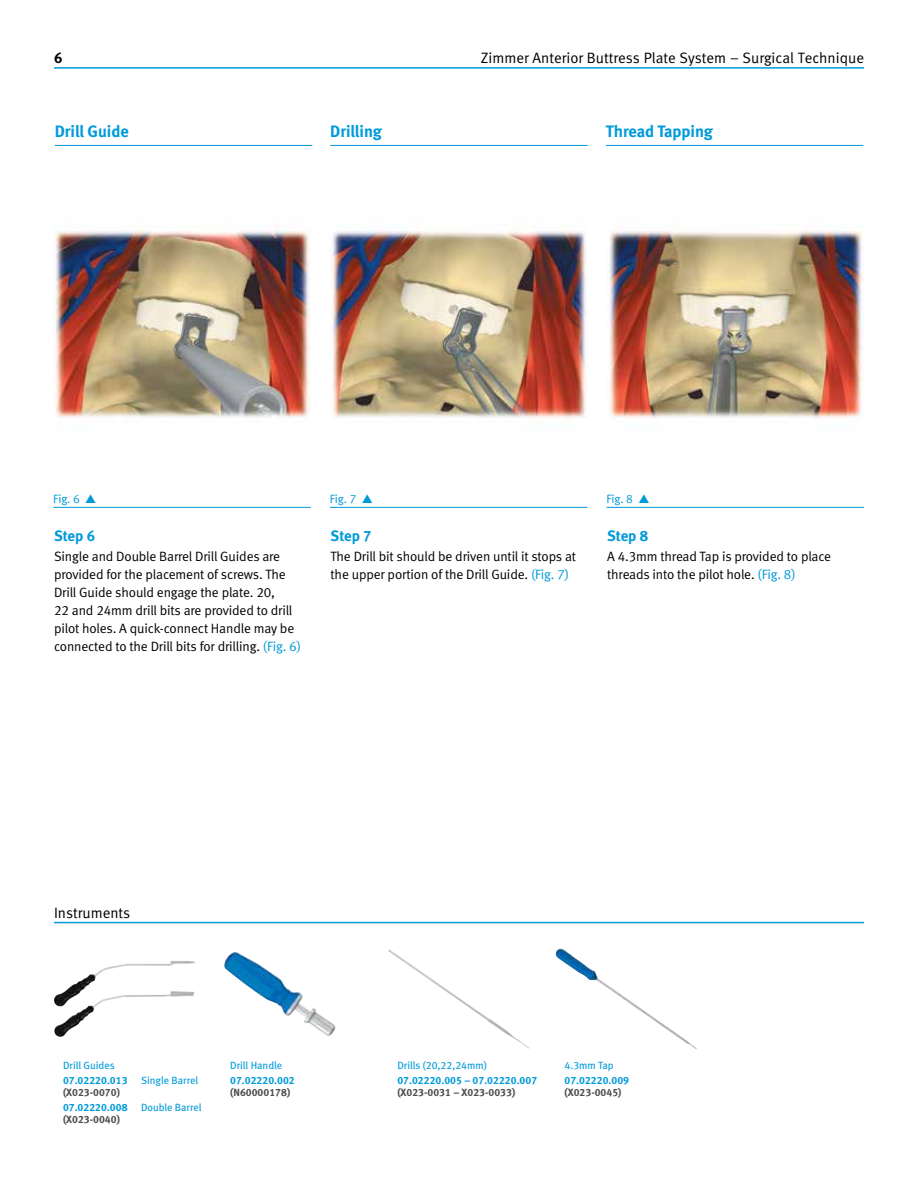
<style>
.page{position:relative;width:918px;height:1188px;background:#fff}
.page>*{position:absolute;margin:0;border:0;box-sizing:border-box;transform-origin:0 0}
.t1{font:16.5px "Meta Bold LF";color:#009ad9}
.t2{font:15px "Meta Normal LF";color:#000}
.t3{font:15px "Meta Bold LF";color:#009ad9}
.t4{font:15px "Meta Bold LF";color:#000}
.t5{font:13.5px/18px "Meta Normal LF";letter-spacing:-.01em;color:#000}
.t6{font:12px "Meta Normal LF";letter-spacing:-.01em;color:#009ad9}
.t7{font:10.5px "Meta Bold LF";color:#009ad9}
.t8{font:10.5px "Meta Book LF";color:#009ad9}
.t9{font:10.5px "Meta Bold LF";color:#4d4d4f}
.s1{color:#009ad9}
</style>
<div class="page">
<hr style="left:54px;top:67px;width:810px;height:2px;background:#009ad9">
<hr style="left:54px;top:922px;width:810px;height:1px;background:#009ad9">
<hr style="left:53px;top:507px;width:258px;height:1px;background:#009ad9">
<hr style="left:330px;top:507px;width:257px;height:1px;background:#009ad9">
<hr style="left:607px;top:507px;width:257px;height:1px;background:#009ad9">
<img style="left:607px;top:225px;width:257px;height:193px">
<img style="left:54px;top:226px;width:257px;height:191px">
<img style="left:331px;top:226px;width:256px;height:192px">
<hr style="left:55px;top:145px;width:257px;height:1px;background:#009ad9">
<hr style="left:330px;top:145px;width:258px;height:1px;background:#009ad9">
<hr style="left:606px;top:145px;width:257px;height:1px;background:#009ad9">
<img style="left:99px;top:963px;width:71px;height:9px">
<img style="left:224px;top:952px;width:38px;height:44px">
<img style="left:388px;top:949px;width:24px;height:19px">
<img style="left:556px;top:949px;width:17px;height:20px">
<p class="t4" style="left:54px;top:49px;width:10px">6</p>
<p class="t2" style="left:481px;top:49px;width:385px">Zimmer Anterior Buttress Plate System – Surgical Technique</p>
<p class="t1" style="left:55px;top:121px;width:76px">Drill Guide</p>
<p class="t1" style="left:330px;top:121px;width:53px">Drilling</p>
<p class="t1" style="left:606px;top:121px;width:109px">Thread Tapping</p>
<p class="t6" style="left:53px;top:492px;width:28px">Fig. 6</p>
<p class="t3" style="left:54px;top:527px;width:43px">Step 6</p>
<p class="t5" style="left:54px;top:547px;width:248px">Single and Double Barrel Drill Guides are provided for the placement of screws. The Drill Guide should engage the plate. 20,<br>22 and 24mm drill bits are provided to drill pilot holes. A quick-connect Handle may be connected to the Drill bits for drilling. <span class="s1">(Fig. 6)</span></p>
<p class="t6" style="left:330px;top:492px;width:28px">Fig. 7</p>
<p class="t6" style="left:607px;top:492px;width:28px">Fig. 8</p>
<p class="t3" style="left:331px;top:527px;width:43px">Step 7</p>
<p class="t5" style="left:331px;top:547px;width:247px">The Drill bit should be driven until it stops at the upper portion of the Drill Guide. <span class="s1">(Fig. 7)</span></p>
<p class="t3" style="left:607px;top:527px;width:43px">Step 8</p>
<p class="t5" style="left:607px;top:547px;width:225px">A 4.3mm thread Tap is provided to place threads into the pilot hole. <span class="s1">(Fig. 8)</span></p>
<p class="t2" style="left:54px;top:904px;width:78px">Instruments</p>
<p class="t8" style="left:63px;top:1059px;width:53px">Drill Guides</p>
<p class="t7" style="left:63px;top:1074px;width:66px">07.02220.013</p>
<p class="t8" style="left:141px;top:1074px;width:59px">Single Barrel</p>
<p class="t9" style="left:63px;top:1086px;width:58px">(X023-0070)</p>
<p class="t7" style="left:63px;top:1101px;width:66px">07.02220.008</p>
<p class="t8" style="left:141px;top:1101px;width:62px">Double Barrel</p>
<p class="t9" style="left:63px;top:1113px;width:58px">(X023-0040)</p>
<p class="t8" style="left:230px;top:1059px;width:54px">Drill Handle</p>
<p class="t7" style="left:230px;top:1074px;width:66px">07.02220.002</p>
<p class="t9" style="left:230px;top:1086px;width:62px">(N60000178)</p>
<p class="t8" style="left:397px;top:1059px;width:91px">Drills (20,22,24mm)</p>
<p class="t7" style="left:397px;top:1074px;width:141px">07.02220.005 – 07.02220.007</p>
<p class="t9" style="left:397px;top:1086px;width:119px">(X023-0031 – X023-0033)</p>
<p class="t8" style="left:565px;top:1059px;width:51px">4.3mm Tap</p>
<p class="t7" style="left:565px;top:1074px;width:66px">07.02220.009</p>
<p class="t9" style="left:565px;top:1086px;width:58px">(X023-0045)</p>
</div>
